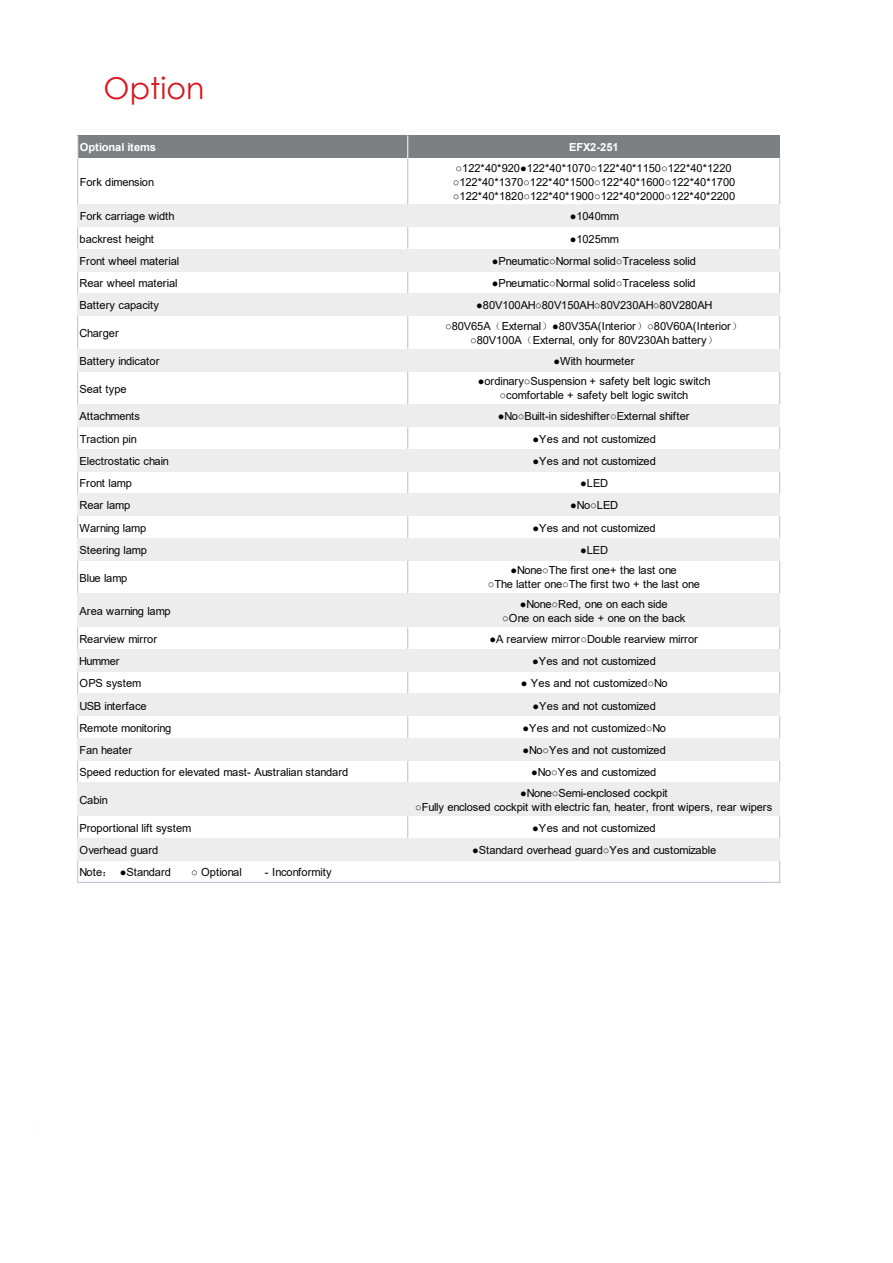
<style>
.page{position:relative;width:893px;height:1263px;background:#fff}
.page>*{position:absolute;margin:0;border:0;box-sizing:border-box;transform-origin:0 0}
.t1{font:30px "Century Gothic";color:#d7171f}
.t2{font:11.1px/22.2px "Arial";letter-spacing:-.005em;color:#030303}
.t3{font:700 11.1px "Arial";letter-spacing:-.01em;color:#fff}
.t4{font:11.1px "Sim Sun";color:#030303}
.s1{font-family:"Sim Sun"}
</style>
<div class="page">
<div style="left:77px;top:135px;width:331px;height:23px;background:#7d8083"></div>
<div style="left:407px;top:135px;width:373px;height:23px;background:#7d8083"></div>
<div style="left:77px;top:204px;width:331px;height:23px;background:#ededed"></div>
<div style="left:407px;top:204px;width:373px;height:23px;background:#ededed"></div>
<div style="left:77px;top:249px;width:331px;height:22px;background:#ededed"></div>
<div style="left:407px;top:249px;width:373px;height:22px;background:#ededed"></div>
<div style="left:77px;top:293px;width:331px;height:23px;background:#ededed"></div>
<div style="left:407px;top:293px;width:373px;height:23px;background:#ededed"></div>
<div style="left:77px;top:349px;width:331px;height:22px;background:#ededed"></div>
<div style="left:407px;top:349px;width:373px;height:22px;background:#ededed"></div>
<div style="left:77px;top:404px;width:331px;height:23px;background:#ededed"></div>
<div style="left:407px;top:404px;width:373px;height:23px;background:#ededed"></div>
<div style="left:77px;top:449px;width:331px;height:23px;background:#ededed"></div>
<div style="left:407px;top:449px;width:373px;height:23px;background:#ededed"></div>
<div style="left:77px;top:493px;width:331px;height:23px;background:#ededed"></div>
<div style="left:407px;top:493px;width:373px;height:23px;background:#ededed"></div>
<div style="left:77px;top:538px;width:331px;height:22px;background:#ededed"></div>
<div style="left:407px;top:538px;width:373px;height:22px;background:#ededed"></div>
<div style="left:77px;top:593px;width:331px;height:34px;background:#ededed"></div>
<div style="left:407px;top:593px;width:373px;height:34px;background:#ededed"></div>
<div style="left:77px;top:649px;width:331px;height:23px;background:#ededed"></div>
<div style="left:407px;top:649px;width:373px;height:23px;background:#ededed"></div>
<div style="left:77px;top:693px;width:331px;height:23px;background:#ededed"></div>
<div style="left:407px;top:693px;width:373px;height:23px;background:#ededed"></div>
<div style="left:77px;top:738px;width:331px;height:23px;background:#ededed"></div>
<div style="left:407px;top:738px;width:373px;height:23px;background:#ededed"></div>
<div style="left:77px;top:782px;width:331px;height:34px;background:#ededed"></div>
<div style="left:407px;top:782px;width:373px;height:34px;background:#ededed"></div>
<div style="left:77px;top:838px;width:331px;height:23px;background:#ededed"></div>
<div style="left:407px;top:838px;width:373px;height:23px;background:#ededed"></div>
<hr style="left:78px;top:882px;width:702px;height:1px;background:#b5c0d4">
<svg style="left:77px;top:136px;width:1px;height:22px"></svg>
<hr style="left:77px;top:158px;width:1px;height:46px;background:#b5c0d4">
<svg style="left:77px;top:227px;width:1px;height:22px"></svg>
<svg style="left:77px;top:272px;width:1px;height:21px"></svg>
<hr style="left:77px;top:316px;width:1px;height:33px;background:#b5c0d4">
<hr style="left:77px;top:372px;width:1px;height:32px;background:#b5c0d4">
<svg style="left:77px;top:427px;width:1px;height:22px"></svg>
<svg style="left:77px;top:472px;width:1px;height:21px"></svg>
<svg style="left:77px;top:516px;width:1px;height:22px"></svg>
<hr style="left:77px;top:561px;width:1px;height:32px;background:#b5c0d4">
<svg style="left:77px;top:627px;width:1px;height:22px"></svg>
<svg style="left:77px;top:672px;width:1px;height:21px"></svg>
<svg style="left:77px;top:716px;width:1px;height:22px"></svg>
<svg style="left:77px;top:761px;width:1px;height:21px"></svg>
<svg style="left:77px;top:816px;width:1px;height:22px"></svg>
<svg style="left:77px;top:861px;width:1px;height:22px"></svg>
<svg style="left:407px;top:136px;width:1px;height:22px"></svg>
<hr style="left:407px;top:158px;width:1px;height:46px;background:#b5c0d4">
<svg style="left:407px;top:227px;width:1px;height:22px"></svg>
<svg style="left:407px;top:272px;width:1px;height:21px"></svg>
<hr style="left:407px;top:316px;width:1px;height:33px;background:#b5c0d4">
<hr style="left:407px;top:372px;width:1px;height:32px;background:#b5c0d4">
<svg style="left:407px;top:427px;width:1px;height:22px"></svg>
<svg style="left:407px;top:472px;width:1px;height:21px"></svg>
<svg style="left:407px;top:516px;width:1px;height:22px"></svg>
<hr style="left:407px;top:561px;width:1px;height:32px;background:#b5c0d4">
<svg style="left:407px;top:627px;width:1px;height:22px"></svg>
<svg style="left:407px;top:672px;width:1px;height:21px"></svg>
<svg style="left:407px;top:716px;width:1px;height:22px"></svg>
<svg style="left:407px;top:761px;width:1px;height:21px"></svg>
<svg style="left:407px;top:816px;width:1px;height:22px"></svg>
<hr style="left:779px;top:158px;width:1px;height:46px;background:#b5c0d4">
<svg style="left:779px;top:227px;width:1px;height:22px"></svg>
<svg style="left:779px;top:272px;width:1px;height:21px"></svg>
<hr style="left:779px;top:316px;width:1px;height:33px;background:#b5c0d4">
<hr style="left:779px;top:372px;width:1px;height:32px;background:#b5c0d4">
<svg style="left:779px;top:427px;width:1px;height:22px"></svg>
<svg style="left:779px;top:472px;width:1px;height:21px"></svg>
<svg style="left:779px;top:516px;width:1px;height:22px"></svg>
<hr style="left:779px;top:561px;width:1px;height:32px;background:#b5c0d4">
<svg style="left:779px;top:627px;width:1px;height:22px"></svg>
<svg style="left:779px;top:672px;width:1px;height:21px"></svg>
<svg style="left:779px;top:716px;width:1px;height:22px"></svg>
<svg style="left:779px;top:761px;width:1px;height:21px"></svg>
<svg style="left:779px;top:816px;width:1px;height:22px"></svg>
<svg style="left:779px;top:861px;width:1px;height:21px"></svg>
<h1 class="t1" style="left:104px;top:67px;width:102px">Option</h1>
<p class="t3" style="left:80px;top:139px;width:78px">Optional items</p>
<p class="t3" style="left:569px;top:139px;width:51px">EFX2-251</p>
<p class="t2" style="left:80px;top:171px;width:76px">Fork dimension</p>
<p class="t2" style="left:80px;top:205px;width:97px">Fork carriage width</p>
<p class="t2" style="left:570px;top:205px;width:51px">●1040mm</p>
<p class="t2" style="left:80px;top:227px;width:76px">backrest height</p>
<p class="t2" style="left:570px;top:227px;width:51px">●1025mm</p>
<p class="t2" style="left:80px;top:250px;width:101px">Front wheel material</p>
<p class="t2" style="left:492px;top:250px;width:205px">●Pneumatic○Normal solid○Traceless solid</p>
<p class="t2" style="left:80px;top:272px;width:100px">Rear wheel material</p>
<p class="t2" style="left:492px;top:272px;width:205px">●Pneumatic○Normal solid○Traceless solid</p>
<p class="t2" style="left:80px;top:294px;width:81px">Battery capacity</p>
<p class="t2" style="left:80px;top:322px;width:41px">Charger</p>
<p class="t2" style="left:80px;top:350px;width:81px">Battery indicator</p>
<p class="t2" style="left:553px;top:350px;width:82px">●With hourmeter</p>
<p class="t2" style="left:80px;top:378px;width:49px">Seat type</p>
<p class="t2" style="left:456px;top:157px;width:278px">○122*40*920●122*40*1070○122*40*1150○122*40*1220</p>
<p class="t2" style="left:453px;top:171px;width:284px">○122*40*1370○122*40*1500○122*40*1600○122*40*1700</p>
<p class="t2" style="left:453px;top:185px;width:284px">○122*40*1820○122*40*1900○122*40*2000○122*40*2200</p>
<p class="t2" style="left:476px;top:294px;width:238px">●80V100AH○80V150AH○80V230AH○80V280AH</p>
<p class="t2" style="left:445px;top:315px;width:299px">○80V65A External ●80V35A(Interior ○80V60A(Interior<span class="s1">）</span></p>
<p class="t2" style="left:470px;top:329px;width:249px">○80V100A External, only for 80V230Ah battery<span class="s1">）</span></p>
<p class="t4" style="left:491px;top:320px;width:13px">（</p>
<p class="t4" style="left:541px;top:320px;width:13px">）</p>
<p class="t4" style="left:636px;top:320px;width:13px">）</p>
<p class="t4" style="left:522px;top:335px;width:13px">（</p>
<p class="t2" style="left:478px;top:370px;width:234px">●ordinary○Suspension + safety belt logic switch</p>
<p class="t2" style="left:499px;top:384px;width:190px">○comfortable + safety belt logic switch</p>
<p class="t2" style="left:79px;top:405px;width:62px">Attachments</p>
<p class="t2" style="left:498px;top:405px;width:193px">●No○Built-in sideshifter○External shifter</p>
<p class="t2" style="left:80px;top:428px;width:59px">Traction pin</p>
<p class="t2" style="left:532px;top:428px;width:125px">●Yes and not customized</p>
<p class="t2" style="left:80px;top:450px;width:91px">Electrostatic chain</p>
<p class="t2" style="left:532px;top:450px;width:125px">●Yes and not customized</p>
<p class="t2" style="left:80px;top:472px;width:54px">Front lamp</p>
<p class="t2" style="left:580px;top:472px;width:30px">●LED</p>
<p class="t2" style="left:80px;top:494px;width:52px">Rear lamp</p>
<p class="t2" style="left:570px;top:494px;width:50px">●No○LED</p>
<p class="t2" style="left:80px;top:516px;width:68px">Warning lamp</p>
<p class="t2" style="left:532px;top:516px;width:125px">●Yes and not customized</p>
<p class="t2" style="left:80px;top:539px;width:69px">Steering lamp</p>
<p class="t2" style="left:580px;top:539px;width:30px">●LED</p>
<p class="t2" style="left:80px;top:567px;width:49px">Blue lamp</p>
<p class="t2" style="left:80px;top:600px;width:93px">Area warning lamp</p>
<p class="t2" style="left:80px;top:628px;width:79px">Rearview mirror</p>
<p class="t2" style="left:79px;top:672px;width:270px">OPS system<br>USB interface<br>Remote monitoring<br>Fan heater<br>Speed reduction for elevated mast- Australian standard</p>
<p class="t2" style="left:79px;top:789px;width:30px">Cabin</p>
<p class="t2" style="left:79px;top:817px;width:114px">Proportional lift system</p>
<p class="t2" style="left:511px;top:559px;width:168px">●None○The first one+ the last one</p>
<p class="t2" style="left:488px;top:573px;width:214px">○The latter one○The first two + the last one</p>
<p class="t2" style="left:520px;top:593px;width:149px">●None○Red, one on each side</p>
<p class="t2" style="left:502px;top:607px;width:185px">○One on each side + one on the back</p>
<p class="t2" style="left:489px;top:628px;width:210px">●A rearview mirror○Double rearview mirror</p>
<p class="t2" style="left:79px;top:650px;width:42px">Hummer</p>
<p class="t2" style="left:532px;top:650px;width:125px">●Yes and not customized</p>
<p class="t2" style="left:521px;top:672px;width:148px">● Yes and not customized○No</p>
<p class="t2" style="left:532px;top:694px;width:125px">●Yes and not customized</p>
<p class="t2" style="left:522px;top:717px;width:145px">●Yes and not customized○No</p>
<p class="t2" style="left:522px;top:739px;width:145px">●No○Yes and not customized</p>
<p class="t2" style="left:531px;top:761px;width:127px">●No○Yes and customized</p>
<p class="t2" style="left:520px;top:782px;width:149px">●None○Semi-enclosed cockpit</p>
<p class="t2" style="left:415px;top:796px;width:359px">○Fully enclosed cockpit with electric fan, heater, front wipers, rear wipers</p>
<p class="t2" style="left:532px;top:817px;width:125px">●Yes and not customized</p>
<p class="t2" style="left:79px;top:839px;width:80px">Overhead guard</p>
<p class="t2" style="left:472px;top:839px;width:245px">●Standard overhead guard○Yes and customizable</p>
<p class="t2" style="left:79px;top:861px;width:93px">Note<span class="s1">：</span> ●Standard</p>
<p class="t2" style="left:191px;top:861px;width:52px">○ Optional</p>
<p class="t2" style="left:265px;top:861px;width:68px">- Inconformity</p>
</div>
